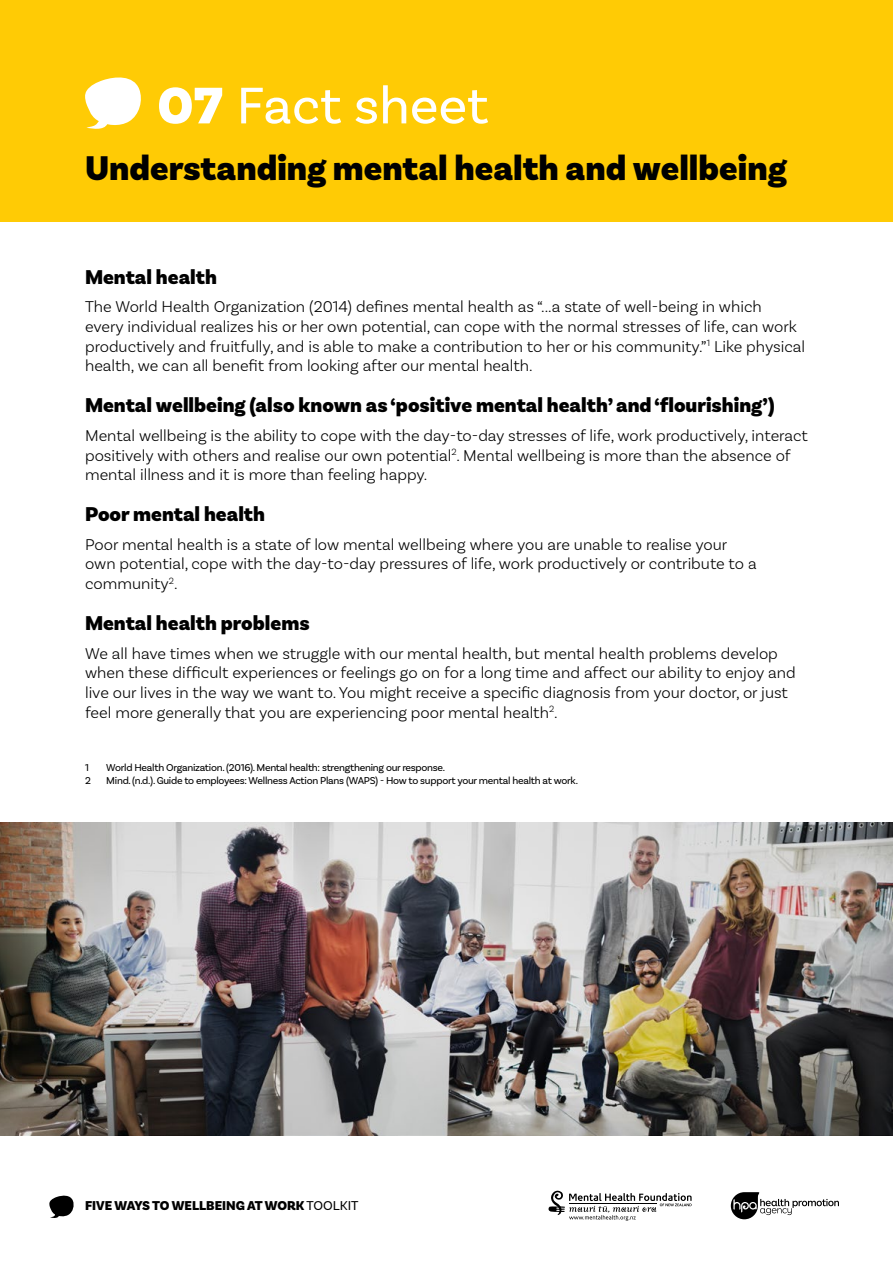
<style>
.page{position:relative;width:893px;height:1263px;background:#fff}
.page>*{position:absolute;margin:0;border:0;box-sizing:border-box;transform-origin:0 0}
.t1{font:54px "Basic Sans";color:#fff}
.t2{font:900 36px "Basic Sans";color:#000}
.t3{font:900 21px "Basic Sans";color:#000}
.body_text{font:300 16.5px/19.8px "Basic Sans";color:#000}
.t4{font:900 13.5px "Basic Sans";color:#000}
.t5{font:10.5px "Basic Sans";letter-spacing:-.025em;color:#000}
.s1{font-weight:900}
.s2{font-weight:400}
</style>
<div class="page">
<div style="left:0;top:0;width:893px;height:221px;background:#ffcb05"></div>
<svg style="left:85px;top:77px;width:56px;height:52px"></svg>
<img style="left:0;top:823px;width:893px;height:312px">
<svg style="left:548px;top:1190px;width:144px;height:31px"></svg>
<svg style="left:731px;top:1192px;width:108px;height:27px"></svg>
<svg style="left:49px;top:1195px;width:25px;height:23px"></svg>
<p class="t1" style="left:157px;top:73px;width:333px"><span class="s1">07</span> Fact sheet</p>
<h1 class="t2" style="left:85px;top:146px;width:703px">Understanding mental health and wellbeing</h1>
<h2 class="t3" style="left:85px;top:264px;width:133px">Mental health</h2>
<p class="body_text" style="left:85px;top:296px;width:721px">The World Health Organization (2014) defines mental health as “...a state of well-being in which<br>every individual realizes his or her own potential, can cope with the normal stresses of life, can work productively and fruitfully, and is able to make a contribution to her or his community.”<sup>1</sup> Like physical health, we can all benefit from looking after our mental health.</p>
<h2 class="t3" style="left:85px;top:393px;width:691px">Mental wellbeing (also known as ‘positive mental health’ and ‘flourishing’)</h2>
<p class="body_text" style="left:85px;top:425px;width:724px">Mental wellbeing is the ability to cope with the day-to-day stresses of life, work productively, interact positively with others and realise our own potential<sup>2</sup>. Mental wellbeing is more than the absence of mental illness and it is more than feeling happy.</p>
<h2 class="t3" style="left:85px;top:501px;width:182px">Poor mental health</h2>
<p class="body_text" style="left:85px;top:534px;width:673px">Poor mental health is a state of low mental wellbeing where you are unable to realise your own potential, cope with the day-to-day pressures of life, work productively or contribute to a community<sup>2</sup>.</p>
<h2 class="t3" style="left:85px;top:610px;width:226px">Mental health problems</h2>
<p class="body_text" style="left:85px;top:643px;width:712px">We all have times when we struggle with our mental health, but mental health problems develop when these difficult experiences or feelings go on for a long time and affect our ability to enjoy and live our lives in the way we want to. You might receive a specific diagnosis from your doctor, or just feel more generally that you are experiencing poor mental health<sup>2</sup>.</p>
<p class="t5" style="left:85px;top:761px;width:5px">1</p>
<p class="t5" style="left:106px;top:761px;width:340px">World Health Organization. (2016). Mental health: strengthening our response.</p>
<p class="t5" style="left:85px;top:774px;width:7px">2</p>
<p class="t5" style="left:106px;top:774px;width:473px">Mind. (n.d.). Guide to employees: Wellness Action Plans (WAPS) - How to support your mental health at work.</p>
<p class="t4" style="left:85px;top:1197px;width:275px">FIVE WAYS TO WELLBEING AT WORK <span class="s2">TOOLKIT</span></p>
</div>
